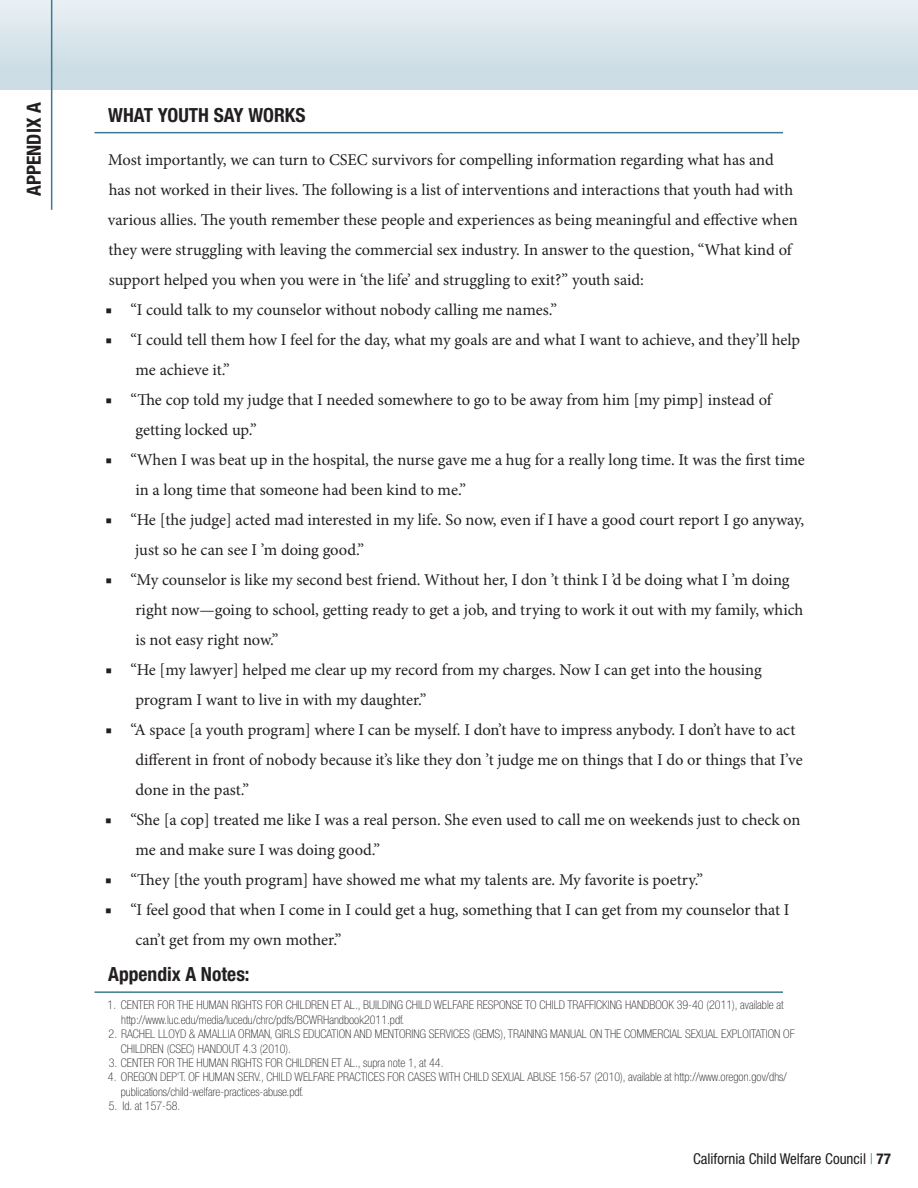
<style>
.page{position:relative;width:918px;height:1188px;background:#fff}
.page>*{position:absolute;margin:0;border:0;box-sizing:border-box;transform-origin:0 0}
.t1{font:700 condensed 19.5px "Helvetica Neue LT Std";color:#231f20}
.t2{font:16.5px/30px "Minion Pro";letter-spacing:-.005em;color:#231f20}
.t3{font:condensed 15px "Helvetica Neue LT Std";color:#231f20}
.t4{font:100 condensed 12px/14.4px "Helvetica Neue LT Std";color:#231f20}
.s1{font-weight:300;color:#3c7b93}
.s2{font-weight:700}
</style>
<div class="page">
<div style="left:0;top:0;width:918px;height:90px;background:linear-gradient(to bottom,#e8eff3,#c8dae3)"></div>
<hr style="left:94px;top:132px;width:689px;height:1px;background:#3c7b93">
<hr style="left:94px;top:991px;width:689px;height:2px;background:#3c7b93">
<hr style="left:51px;top:0;width:1px;height:210px;background:#3c7b93">
<p class="t1" style="left:22px;top:196px;width:95px;rotate:-90deg">APPENDIX A</p>
<p class="t1" style="left:108px;top:103px;width:167px">WHAT YOUTH SAY WORKS</p>
<p class="t2" style="left:108px;top:145px;width:691px">Most importantly, we can turn to CSEC survivors for compelling information regarding what has and has not worked in their lives. The following is a list of interventions and interactions that youth had with various allies. The youth remember these people and experiences as being meaningful and effective when they were struggling with leaving the commercial sex industry. In answer to the question, “What kind of support helped you when you were in ‘the life’ and struggling to exit?” youth said:</p>
<p class="t2" style="left:105px;top:295px;width:453px">■ “I could talk to my counselor without nobody calling me names.”</p>
<p class="t2" style="left:136px;top:325px;width:666px;text-indent:-30px">■ “I could tell them how I feel for the day, what my goals are and what I want to achieve, and they’ll help me achieve it.”</p>
<p class="t2" style="left:135px;top:385px;width:638px;text-indent:-30px">■ “The cop told my judge that I needed somewhere to go to be away from him [my pimp] instead of getting locked up.”</p>
<p class="t2" style="left:135px;top:445px;width:671px;text-indent:-30px">■ “When I was beat up in the hospital, the nurse gave me a hug for a really long time. It was the first time in a long time that someone had been kind to me.”</p>
<p class="t2" style="left:135px;top:505px;width:671px;text-indent:-30px">■ “He [the judge] acted mad interested in my life. So now, even if I have a good court report I go anyway, just so he can see I ’m doing good.”</p>
<p class="t2" style="left:135px;top:565px;width:670px;text-indent:-30px">■ “My counselor is like my second best friend. Without her, I don ’t think I ’d be doing what I ’m doing right now—going to school, getting ready to get a job, and trying to work it out with my family, which is not easy right now.”</p>
<p class="t2" style="left:135px;top:655px;width:628px;text-indent:-30px">■ “He [my lawyer] helped me clear up my record from my charges. Now I can get into the housing program I want to live in with my daughter.”</p>
<p class="t2" style="left:136px;top:715px;width:669px;text-indent:-30px">■ “A space [a youth program] where I can be myself. I don’t have to impress anybody. I don’t have to act different in front of nobody because it’s like they don ’t judge me on things that I do or things that I’ve done in the past.”</p>
<p class="t2" style="left:135px;top:805px;width:667px;text-indent:-30px">■ “She [a cop] treated me like I was a real person. She even used to call me on weekends just to check on me and make sure I was doing good.”</p>
<p class="t2" style="left:105px;top:865px;width:599px">■ “They [the youth program] have showed me what my talents are. My favorite is poetry.”</p>
<p class="t2" style="left:136px;top:895px;width:656px;text-indent:-30px">■ “I feel good that when I come in I could get a hug, something that I can get from my counselor that I can’t get from my own mother.”</p>
<p class="t1" style="left:108px;top:963px;width:143px">Appendix A Notes:</p>
<p class="t4" style="left:121px;top:998px;width:664px;text-indent:-14px">1. CENTER FOR THE HUMAN RIGHTS FOR CHILDREN ET AL., BUILDING CHILD WELFARE RESPONSE TO CHILD TRAFFICKING HANDBOOK 39-40 (2011), available at http://www.luc.edu/media/lucedu/chrc/pdfs/BCWRHandbook2011.pdf.</p>
<p class="t4" style="left:121px;top:1027px;width:675px;text-indent:-12px">2. RACHEL LLOYD &amp; AMALLIA ORMAN, GIRLS EDUCATION AND MENTORING SERVICES (GEMS), TRAINING MANUAL ON THE COMMERCIAL SEXUAL EXPLOITATION OF<br>CHILDREN (CSEC) HANDOUT 4.3 (2010).</p>
<p class="t4" style="left:109px;top:1055px;width:336px">3. CENTER FOR THE HUMAN RIGHTS FOR CHILDREN ET AL., supra note 1, at 44.</p>
<p class="t4" style="left:121px;top:1070px;width:668px;text-indent:-13px">4. OREGON DEP’T. OF HUMAN SERV., CHILD WELFARE PRACTICES FOR CASES WITH CHILD SEXUAL ABUSE 156-57 (2010), available at http://www.oregon.gov/dhs/ publications/child-welfare-practices-abuse.pdf.</p>
<p class="t4" style="left:109px;top:1099px;width:73px">5. Id. at 157-58.</p>
<p class="t3" style="left:693px;top:1150px;width:199px">California Child Welfare Council <span class="s1">|</span> <span class="s2">77</span></p>
</div>
